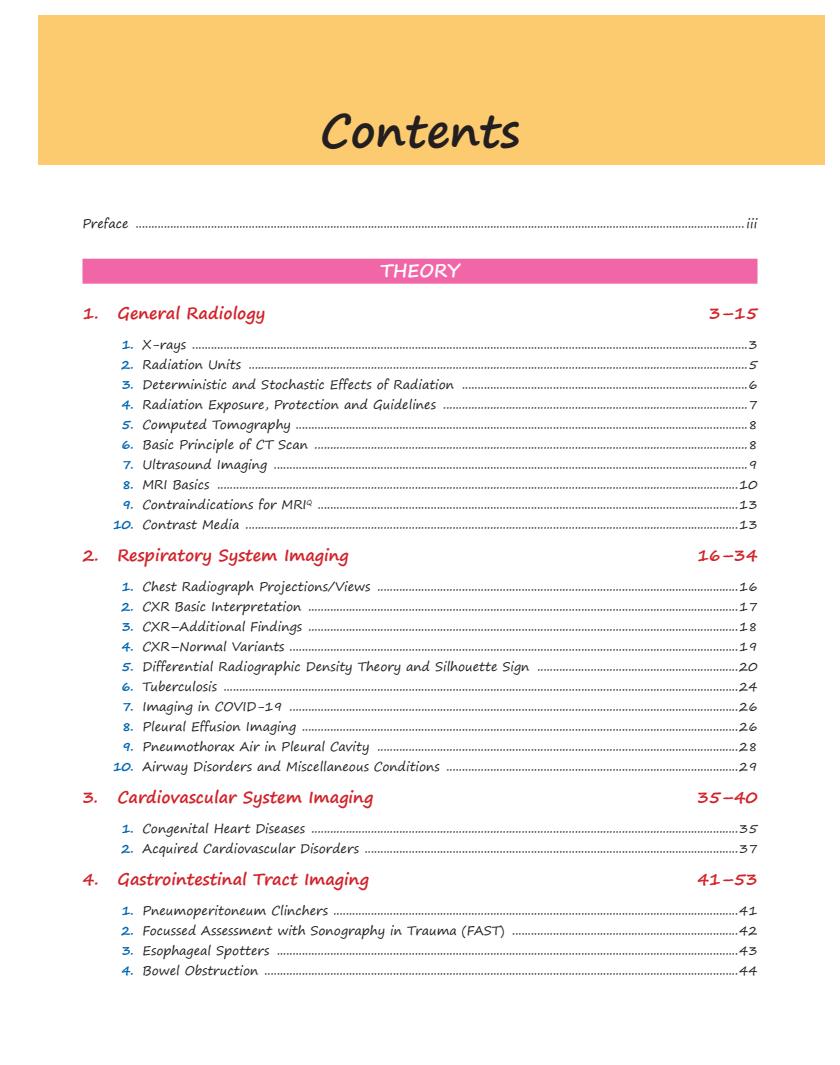
<style>
.page{position:relative;width:840px;height:1065px;background:#fff}
.page>*{position:absolute;margin:0;border:0;box-sizing:border-box;transform-origin:0 0}
.Section_page{font:700 45px "Segoe Print";color:#231f20}
._1__A_Level{font:700 18.12px "Segoe Print";color:#fff}
._1__A_Level_copy{font:700 16.25px "Segoe Print";color:#d1232a}
.TOC-1{font:12.5px "Segoe Print";color:#231f20}
.Body_text--Black_col{font:12.5px "Segoe Print";color:#231f20}
.s1{font-weight:700;color:#0166b3}
</style>
<div class="page">
<div style="left:38px;top:15px;width:787px;height:150px;background:#fdcb6f"></div>
<div style="left:82px;top:259px;width:676px;height:25px;background:#f166a7"></div>
<p class="Section_page" style="left:320px;top:90px;width:201px">Contents</p>
<p class="Body_text--Black_col" style="left:82px;top:213px;width:676px">Preface .................................................................................................................................................................................................. iii</p>
<p class="_1__A_Level" style="left:381px;top:254px;width:80px">THEORY</p>
<p class="_1__A_Level_copy" style="left:82px;top:299px;width:184px">1. General Radiology</p>
<p class="_1__A_Level_copy" style="left:709px;top:299px;width:50px">3–15</p>
<p class="TOC-1" style="left:121px;top:334px;width:638px"><span class="s1">1.</span> X-rays .................................................................................................................................................................................3</p>
<p class="TOC-1" style="left:121px;top:354px;width:638px"><span class="s1">2.</span> Radiation Units ...............................................................................................................................................................5</p>
<p class="TOC-1" style="left:122px;top:374px;width:637px"><span class="s1">3.</span> Deterministic and Stochastic Effects of Radiation ...........................................................................................6</p>
<p class="TOC-1" style="left:122px;top:394px;width:637px"><span class="s1">4.</span> Radiation Exposure, Protection and Guidelines .................................................................................................7</p>
<p class="TOC-1" style="left:122px;top:414px;width:637px"><span class="s1">5.</span> Computed Tomography ................................................................................................................................................8</p>
<p class="TOC-1" style="left:122px;top:434px;width:637px"><span class="s1">6.</span> Basic Principle of CT Scan ..........................................................................................................................................8</p>
<p class="TOC-1" style="left:123px;top:454px;width:636px"><span class="s1">7.</span> Ultrasound Imaging .......................................................................................................................................................9</p>
<p class="TOC-1" style="left:122px;top:474px;width:637px"><span class="s1">8.</span> MRI Basics ......................................................................................................................................................................10</p>
<p class="TOC-1" style="left:122px;top:494px;width:637px"><span class="s1">9.</span> Contraindications for MRI<sup>Q</sup> ......................................................................................................................................13</p>
<p class="TOC-1" style="left:113px;top:514px;width:646px"><span class="s1">10.</span> Contrast Media .............................................................................................................................................................13</p>
<p class="_1__A_Level_copy" style="left:82px;top:541px;width:268px">2. Respiratory System Imaging</p>
<p class="_1__A_Level_copy" style="left:697px;top:541px;width:62px">16–34</p>
<p class="TOC-1" style="left:121px;top:576px;width:638px"><span class="s1">1.</span> Chest Radiograph Projections/Views ...................................................................................................................16</p>
<p class="TOC-1" style="left:121px;top:596px;width:638px"><span class="s1">2.</span> CXR Basic Interpretation .........................................................................................................................................17</p>
<p class="TOC-1" style="left:122px;top:616px;width:637px"><span class="s1">3.</span> CXR–Additional Findings .........................................................................................................................................18</p>
<p class="TOC-1" style="left:122px;top:636px;width:637px"><span class="s1">4.</span> CXR–Normal Variants ...............................................................................................................................................19</p>
<p class="TOC-1" style="left:122px;top:656px;width:637px"><span class="s1">5.</span> Differential Radiographic Density Theory and Silhouette Sign ................................................................20</p>
<p class="TOC-1" style="left:122px;top:676px;width:637px"><span class="s1">6.</span> Tuberculosis ....................................................................................................................................................................24</p>
<p class="TOC-1" style="left:123px;top:696px;width:636px"><span class="s1">7.</span> Imaging in COVID-19 ...............................................................................................................................................26</p>
<p class="TOC-1" style="left:122px;top:716px;width:637px"><span class="s1">8.</span> Pleural Effusion Imaging ...........................................................................................................................................26</p>
<p class="TOC-1" style="left:122px;top:736px;width:637px"><span class="s1">9.</span> Pneumothorax Air in Pleural Cavity ...................................................................................................................28</p>
<p class="TOC-1" style="left:113px;top:756px;width:646px"><span class="s1">10.</span> Airway Disorders and Miscellaneous Conditions .............................................................................................29</p>
<p class="_1__A_Level_copy" style="left:82px;top:783px;width:292px">3. Cardiovascular System Imaging</p>
<p class="_1__A_Level_copy" style="left:697px;top:783px;width:62px">35–40</p>
<p class="TOC-1" style="left:121px;top:818px;width:638px"><span class="s1">1.</span> Congenital Heart Diseases ........................................................................................................................................35</p>
<p class="TOC-1" style="left:121px;top:838px;width:638px"><span class="s1">2.</span> Acquired Cardiovascular Disorders .......................................................................................................................37</p>
<p class="_1__A_Level_copy" style="left:82px;top:865px;width:288px">4. Gastrointestinal Tract Imaging</p>
<p class="_1__A_Level_copy" style="left:697px;top:865px;width:62px">41–53</p>
<p class="TOC-1" style="left:121px;top:900px;width:638px"><span class="s1">1.</span> Pneumoperitoneum Clinchers .................................................................................................................................41</p>
<p class="TOC-1" style="left:121px;top:920px;width:638px"><span class="s1">2.</span> Focussed Assessment with Sonography in Trauma (FAST) ........................................................................42</p>
<p class="TOC-1" style="left:122px;top:940px;width:637px"><span class="s1">3.</span> Esophageal Spotters ...................................................................................................................................................43</p>
<p class="TOC-1" style="left:122px;top:960px;width:637px"><span class="s1">4.</span> Bowel Obstruction .......................................................................................................................................................44</p>
</div>
